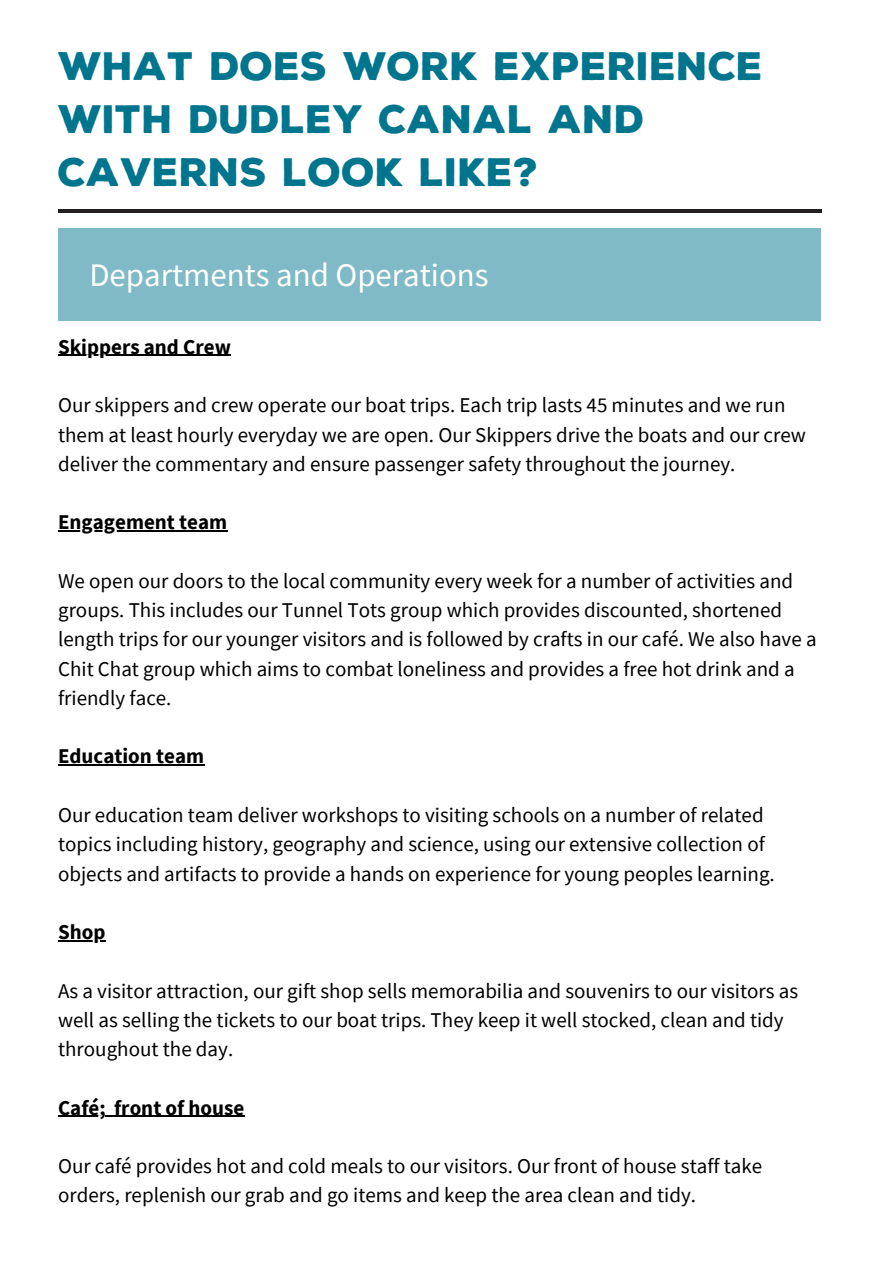
<style>
.page{position:relative;width:893px;height:1264px;background:#fff}
.page>*{position:absolute;margin:0;border:0;box-sizing:border-box;transform-origin:0 0}
.t1{font:900 38.4px/52.8px "Nexa Rust Sans";color:#00758d}
.t2{font:32.85px "Source Sans Pro";color:#fff}
.t3{font:21px/29.2px "Source Sans Pro";color:#000}
.t4{font:700 21px "Source Sans Pro";color:#000}
</style>
<div class="page">
<hr style="left:58px;top:210px;width:763px;height:3px;background:#231f20">
<hr style="left:58px;top:355px;width:173px;height:1px;background:#000">
<hr style="left:58px;top:530px;width:169px;height:1px;background:#000">
<hr style="left:58px;top:764px;width:146px;height:1px;background:#000">
<hr style="left:58px;top:940px;width:47px;height:1px;background:#000">
<hr style="left:58px;top:1115px;width:48px;height:1px;background:#000">
<hr style="left:114px;top:1115px;width:130px;height:1px;background:#000">
<div style="left:58px;top:228px;width:762px;height:93px;background:#80bac6"></div>
<h1 class="t1" style="left:58px;top:40px;width:706px">WHAT DOES WORK EXPERIENCE<br>WITH DUDLEY CANAL AND<br>CAVERNS LOOK LIKE?</h1>
<h3 class="t2" style="left:89px;top:253px;width:400px">Departments and Operations</h3>
<p class="t4" style="left:58px;top:333px;width:174px">Skippers and Crew</p>
<h2 class="t3" style="left:58px;top:390px;width:749px">Our skippers and crew operate our boat trips. Each trip lasts 45 minutes and we run them at least hourly everyday we are open. Our Skippers drive the boats and our crew deliver the commentary and ensure passenger safety throughout the journey.</h2>
<h3 class="t4" style="left:58px;top:508px;width:170px">Engagement team</h3>
<p class="t3" style="left:58px;top:566px;width:760px">We open our doors to the local community every week for a number of activities and groups. This includes our Tunnel Tots group which provides discounted, shortened length trips for our younger visitors and is followed by crafts in our café. We also have a Chit Chat group which aims to combat loneliness and provides a free hot drink and a friendly face.</p>
<h3 class="t4" style="left:58px;top:742px;width:147px">Education team</h3>
<p class="t3" style="left:58px;top:800px;width:718px">Our education team deliver workshops to visiting schools on a number of related topics including history, geography and science, using our extensive collection of objects and artifacts to provide a hands on experience for young peoples learning.</p>
<h3 class="t4" style="left:58px;top:918px;width:49px">Shop</h3>
<p class="t3" style="left:58px;top:975px;width:741px">As a visitor attraction, our gift shop sells memorabilia and souvenirs to our visitors as well as selling the tickets to our boat trips. They keep it well stocked, clean and tidy throughout the day.</p>
<h3 class="t4" style="left:58px;top:1093px;width:188px">Café; front of house</h3>
<p class="t3" style="left:58px;top:1151px;width:705px">Our café provides hot and cold meals to our visitors. Our front of house staff take orders, replenish our grab and go items and keep the area clean and tidy.</p>
</div>
